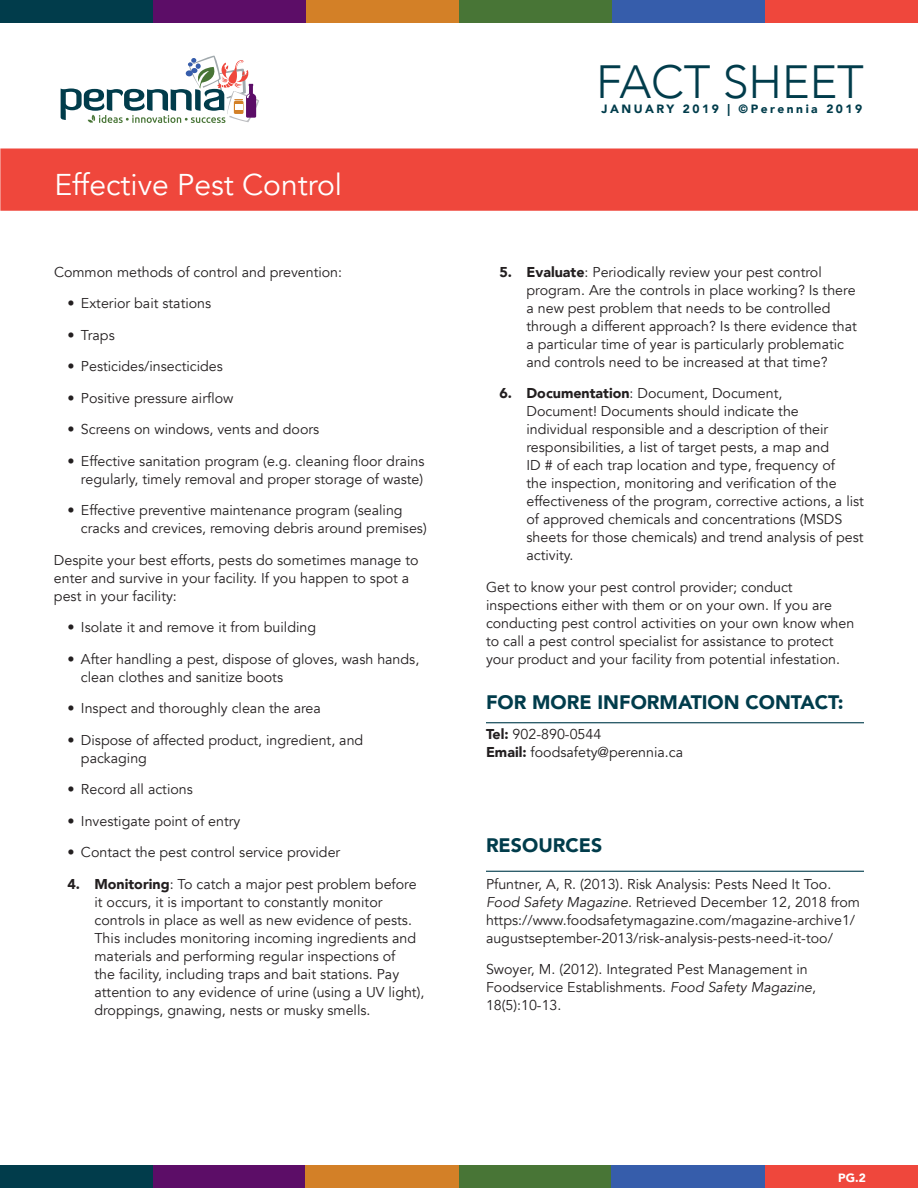
<style>
.page{position:relative;width:918px;height:1188px;background:#fff}
.page>*{position:absolute;margin:0;border:0;box-sizing:border-box;transform-origin:0 0}
.t1{font:300 46.5px "Avenir";color:#013c4b}
.t2{font:30px "Avenir";color:#fff}
.t3{font:900 19.5px "Avenir";color:#013c4b}
.t4{font:14.25px/18px "Avenir";color:#231f20}
.t5{font:900 14.25px "Avenir";color:#fff}
.t6{font:900 12px "Avenir";letter-spacing:.21em;color:#013c4b}
.t7{font:900 12px "Avenir";color:#fff}
.s1{font-weight:900}
.s2{font-style:italic}
</style>
<div class="page">
<hr style="left:486px;top:722px;width:378px;height:1px;background:#013c4b">
<hr style="left:486px;top:871px;width:378px;height:1px;background:#013c4b">
<div style="left:0;top:1166px;width:153px;height:22px;background:#013c4b"></div>
<div style="left:153px;top:1166px;width:153px;height:22px;background:#5c0d67"></div>
<div style="left:306px;top:1166px;width:153px;height:22px;background:#d38027"></div>
<div style="left:459px;top:1166px;width:153px;height:22px;background:#487536"></div>
<div style="left:612px;top:1166px;width:153px;height:22px;background:#365dab"></div>
<div style="left:765px;top:1166px;width:153px;height:22px;background:#ef473c"></div>
<svg style="left:61px;top:55px;width:198px;height:68px"></svg>
<div style="left:0;top:0;width:153px;height:22px;background:#013c4b"></div>
<div style="left:153px;top:0;width:153px;height:22px;background:#5c0d67"></div>
<div style="left:306px;top:0;width:153px;height:22px;background:#d38027"></div>
<div style="left:459px;top:0;width:153px;height:22px;background:#487536"></div>
<div style="left:612px;top:0;width:153px;height:22px;background:#365dab"></div>
<div style="left:765px;top:0;width:153px;height:22px;background:#ef473c"></div>
<div style="left:0;top:148px;width:918px;height:63px;background:#ef473c"></div>
<h2 class="t2" style="left:54px;top:166px;width:289px">Effective Pest Control</h2>
<p class="t4" style="left:54px;top:263px;width:290px">Common methods of control and prevention:</p>
<p class="t4" style="left:67px;top:295px;width:145px">• Exterior bait stations</p>
<p class="t4" style="left:67px;top:326px;width:49px">• Traps</p>
<p class="t4" style="left:67px;top:358px;width:157px">• Pesticides/insecticides</p>
<p class="t4" style="left:67px;top:389px;width:167px">• Positive pressure airflow</p>
<p class="t4" style="left:67px;top:421px;width:253px">• Screens on windows, vents and doors</p>
<p class="t4" style="left:67px;top:452px;width:359px;text-align:right">• Effective sanitation program (e.g. cleaning floor drains regularly, timely removal and proper storage of waste)</p>
<p class="t4" style="left:81px;top:502px;width:347px;text-indent:-13px">• Effective preventive maintenance program (sealing cracks and crevices, removing debris around premises)</p>
<p class="t4" style="left:54px;top:551px;width:366px">Despite your best efforts, pests do sometimes manage to enter and survive in your facility. If you happen to spot a pest in your facility:</p>
<p class="t4" style="left:67px;top:619px;width:250px">• Isolate it and remove it from building</p>
<p class="t4" style="left:81px;top:650px;width:340px;text-indent:-13px">• After handling a pest, dispose of gloves, wash hands, clean clothes and sanitize boots</p>
<p class="t4" style="left:67px;top:700px;width:255px">• Inspect and thoroughly clean the area</p>
<p class="t4" style="left:81px;top:731px;width:284px;text-indent:-13px">• Dispose of affected product, ingredient, and packaging</p>
<p class="t4" style="left:67px;top:781px;width:127px">• Record all actions</p>
<p class="t4" style="left:67px;top:812px;width:174px">• Investigate point of entry</p>
<p class="t4" style="left:67px;top:844px;width:274px">• Contact the pest control service provider</p>
<p class="t4" style="left:94px;top:875px;width:331px;text-indent:-27px"><span class="s1">4. Monitoring</span>: To catch a major pest problem before it occurs, it is important to constantly monitor controls in place as well as new evidence of pests.<br>This includes monitoring incoming ingredients and materials and performing regular inspections of<br>the facility, including traps and bait stations. Pay attention to any evidence of urine (using a UV light), droppings, gnawing, nests or musky smells.</p>
<h1 class="t1" style="left:596px;top:54px;width:269px">FACT SHEET</h1>
<p class="t6" style="left:602px;top:99px;width:262px">JANUARY 2019 | ©Perennia 2019</p>
<p class="t4" style="left:527px;top:263px;width:332px;text-indent:-27px"><span class="s1">5. Evaluate</span>: Periodically review your pest control program. Are the controls in place working? Is there a new pest problem that needs to be controlled through a different approach? Is there evidence that a particular time of year is particularly problematic and controls need to be increased at that time?</p>
<p class="t4" style="left:527px;top:385px;width:339px;text-indent:-27px"><span class="s1">6. Documentation</span>: Document, Document,<br>Document! Documents should indicate the<br>individual responsible and a description of their responsibilities, a list of target pests, a map and<br>ID # of each trap location and type, frequency of<br>the inspection, monitoring and verification of the effectiveness of the program, corrective actions, a list of approved chemicals and concentrations (MSDS sheets for those chemicals) and trend analysis of pest activity.</p>
<p class="t4" style="left:486px;top:578px;width:370px">Get to know your pest control provider; conduct inspections either with them or on your own. If you are conducting pest control activities on your own know when to call a pest control specialist for assistance to protect your product and your facility from potential infestation.</p>
<h3 class="t3" style="left:486px;top:685px;width:359px">FOR MORE INFORMATION CONTACT:</h3>
<p class="t4" style="left:486px;top:725px;width:199px"><span class="s1">Tel:</span> 902-890-0544<br><span class="s1">Email:</span> foodsafety@perennia.ca</p>
<h3 class="t3" style="left:486px;top:828px;width:118px">RESOURCES</h3>
<p class="t4" style="left:486px;top:875px;width:376px">Pfuntner, A, R. (2013). Risk Analysis: Pests Need It Too.<br><span class="s2">Food Safety Magazine</span>. Retrieved December 12, 2018 from https://www.foodsafetymagazine.com/magazine-archive1/ augustseptember-2013/risk-analysis-pests-need-it-too/</p>
<p class="t4" style="left:486px;top:961px;width:332px">Swoyer, M. (2012). Integrated Pest Management in<br>Foodservice Establishments. <span class="s2">Food Safety Magazine</span>,<br>18(5):10-13.</p>
<p class="t5" style="left:829px;top:1163px;width:48px">Page 3</p>
<p class="t7" style="left:838px;top:1167px;width:29px">PG.2</p>
</div>
